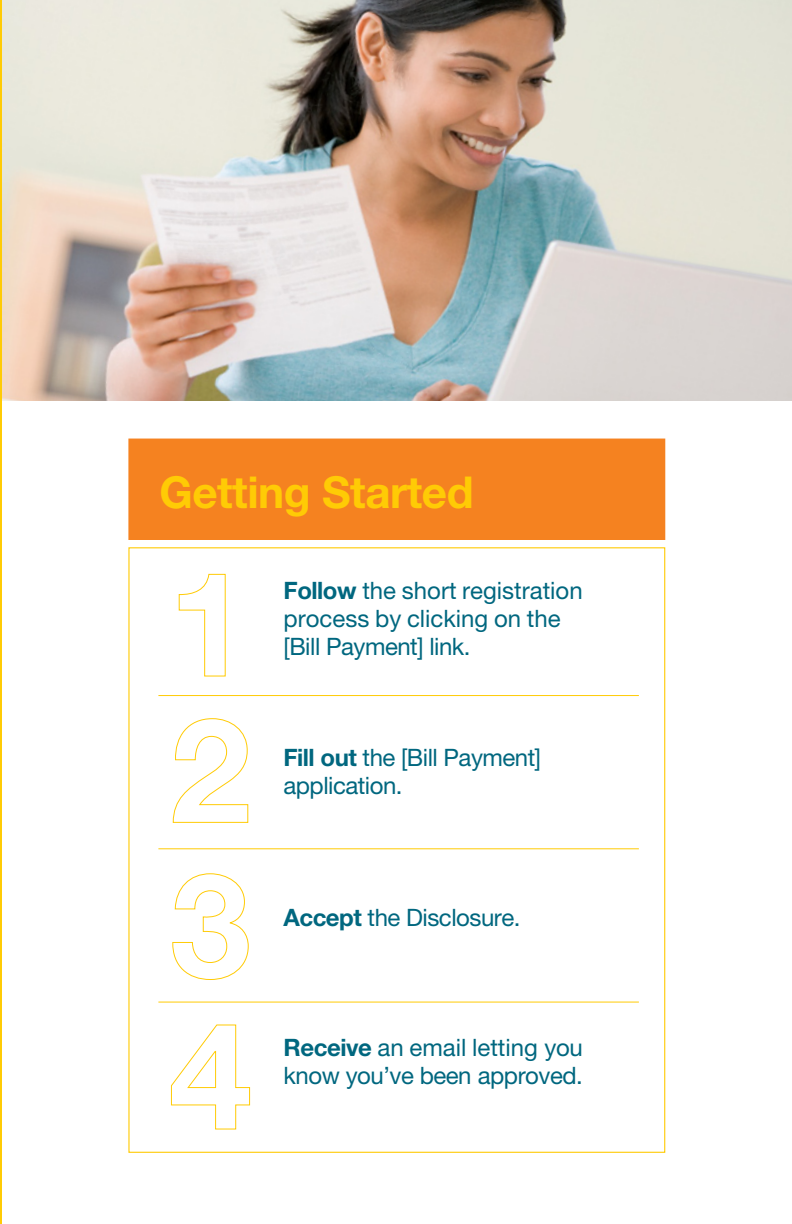
<style>
.page{position:relative;width:792px;height:1224px;background:#fff}
.page>*{position:absolute;margin:0;border:0;box-sizing:border-box;transform-origin:0 0}
.t1{font:700 44px "Helvetica Neue";letter-spacing:-.01em;color:#ffcb05}
.t2{font:24px/27.8px "Helvetica Neue";letter-spacing:-.02em;color:#00677f}
.t3{font:24px/28px "Helvetica Neue";color:#00677f}
.s1{font-weight:700}
</style>
<div class="page">
<img style="left:1px;top:0;width:791px;height:400px">
<div style="left:129px;top:439px;width:536px;height:100px;background:#f58220"></div>
<div style="left:128px;top:439px;width:537px;height:101px;border:1px solid #f58220"></div>
<hr style="left:0;top:0;width:1px;height:1224px;background:#ffcb05">
<svg style="left:172px;top:718px;width:77px;height:105px"></svg>
<svg style="left:172px;top:873px;width:77px;height:107px"></svg>
<svg style="left:170px;top:1024px;width:81px;height:106px"></svg>
<hr style="left:158px;top:695px;width:481px;height:1px;background:#ffcb05">
<hr style="left:158px;top:848px;width:481px;height:1px;background:#ffcb05">
<hr style="left:158px;top:1002px;width:481px;height:1px;background:#ffcb05">
<svg style="left:178px;top:573px;width:48px;height:104px"></svg>
<h1 class="t1" style="left:160px;top:476px;width:316px">Getting Started</h1>
<p class="t3" style="left:284px;top:578px;width:301px"><span class="s1">Follow</span> the short registration process by clicking on the [Bill Payment] link.</p>
<p class="t2" style="left:283px;top:746px;width:259px"><span class="s1">Fill out</span> the [Bill Payment] application.</p>
<p class="t2" style="left:283px;top:906px;width:239px"><span class="s1">Accept</span> the Disclosure.</p>
<p class="t2" style="left:284px;top:1036px;width:301px"><span class="s1">Receive</span> an email letting you know you’ve been approved.</p>
</div>
